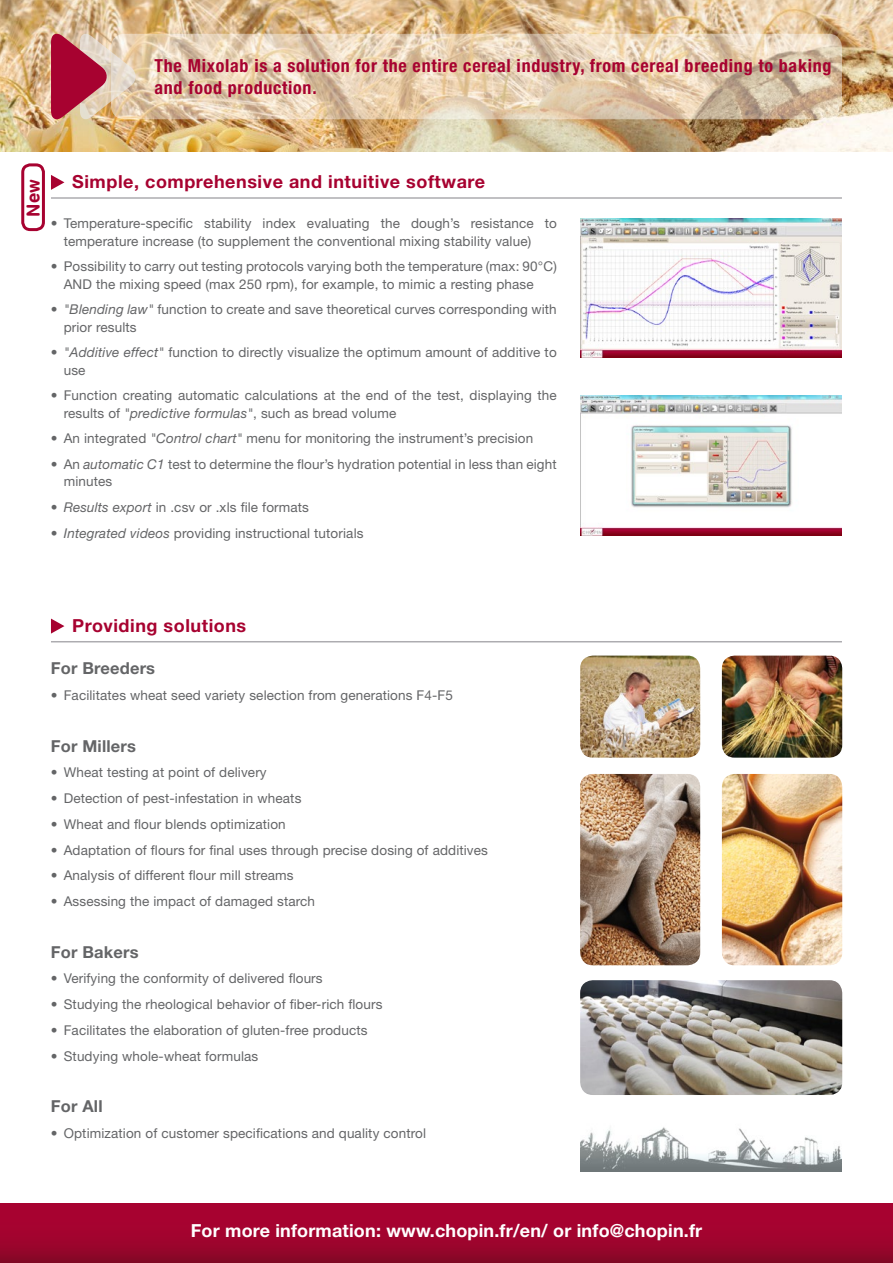
<style>
.page{position:relative;width:893px;height:1263px;background:#fff}
.page>*{position:absolute;margin:0;border:0;box-sizing:border-box;transform-origin:0 0}
.t1{font:700 condensed 18px/22.5px "Helvetica Neue LT Std";letter-spacing:.04em;color:#a70230}
.t2{font:700 18px "Helvetica Neue LT Std";letter-spacing:.03em;color:#a70230}
.t3{font:700 18px "Helvetica Neue LT Std";letter-spacing:.01em;color:#fff}
.t4{font:18px "Swiss 721 BT Bold Rounded";color:#a70230}
.t5{font:700 16.5px "Helvetica Neue LT Std";letter-spacing:.01em;color:#646567}
.t6{font:13.5px/17.2px "Helvetica Neue LT Std";letter-spacing:.01em;color:#646567}
.s1{font-style:italic}
</style>
<div class="page">
<img style="left:0;top:0;width:893px;height:152px">
<svg style="left:111px;top:34px;width:731px;height:85px;background:#e2ccb0"></svg>
<svg style="left:51px;top:31px;width:86px;height:91px;background:#cc807f"></svg>
<hr style="left:51px;top:197px;width:791px;height:2px;background:#adacb0">
<hr style="left:51px;top:641px;width:791px;height:1px;background:#adacb0">
<svg style="left:51px;top:175px;width:13px;height:15px"></svg>
<svg style="left:51px;top:619px;width:13px;height:15px"></svg>
<div style="left:0;top:1203px;width:893px;height:60px;background:linear-gradient(to bottom,#b00133,#8d0728)"></div>
<img style="left:580px;top:218px;width:262px;height:140px">
<img style="left:580px;top:396px;width:262px;height:139px">
<img style="left:580px;top:656px;width:120px;height:102px">
<img style="left:580px;top:774px;width:120px;height:191px">
<img style="left:580px;top:980px;width:262px;height:115px">
<img style="left:580px;top:1127px;width:262px;height:44px">
<img style="left:722px;top:656px;width:120px;height:102px">
<img style="left:722px;top:774px;width:120px;height:191px">
<div style="left:21px;top:163px;width:24px;height:68px;border:3px solid #a70230;border-radius:8px"></div>
<h1 class="t1" style="left:154px;top:54px;width:678px">The Mixolab is a solution for the entire cereal industry, from cereal breeding to baking and food production.</h1>
<h1 class="t4" style="left:22px;top:217px;width:40px;rotate:-90deg">New</h1>
<h1 class="t2" style="left:72px;top:170px;width:414px">Simple, comprehensive and intuitive software</h1>
<p class="t6" style="left:64px;top:215px;width:495px;text-indent:-13px">• Temperature-specific stability index evaluating the dough’s resistance to temperature increase (to supplement the conventional mixing stability value)</p>
<p class="t6" style="left:64px;top:258px;width:495px;text-indent:-13px">• Possibility to carry out testing protocols varying both the temperature (max: 90°C)<br>AND the mixing speed (max 250 rpm), for example, to mimic a resting phase</p>
<p class="t6" style="left:64px;top:301px;width:495px;text-indent:-13px">• <span class="s1">"Blending law"</span> function to create and save theoretical curves corresponding with prior results</p>
<p class="t6" style="left:64px;top:344px;width:494px;text-indent:-13px">• <span class="s1">"Additive effect"</span> function to directly visualize the optimum amount of additive to use</p>
<p class="t6" style="left:64px;top:387px;width:495px;text-indent:-13px">• Function creating automatic calculations at the end of the test, displaying the results of <span class="s1">"predictive formulas"</span>, such as bread volume</p>
<p class="t6" style="left:51px;top:430px;width:484px">• An integrated <span class="s1">"Control chart"</span> menu for monitoring the instrument’s precision</p>
<p class="t6" style="left:64px;top:456px;width:494px;text-indent:-13px">• An <span class="s1">automatic C1</span> test to determine the flour’s hydration potential in less than eight minutes</p>
<p class="t6" style="left:51px;top:499px;width:260px">• <span class="s1">Results export</span> in .csv or .xls file formats</p>
<p class="t6" style="left:51px;top:524px;width:314px">• <span class="s1">Integrated videos</span> providing instructional tutorials</p>
<h1 class="t2" style="left:72px;top:614px;width:176px">Providing solutions</h1>
<p class="t5" style="left:51px;top:658px;width:106px">For Breeders</p>
<p class="t6" style="left:51px;top:686px;width:403px">• Facilitates wheat seed variety selection from generations F4-F5</p>
<p class="t5" style="left:51px;top:735px;width:87px">For Millers</p>
<p class="t6" style="left:51px;top:764px;width:217px">• Wheat testing at point of delivery</p>
<p class="t6" style="left:51px;top:789px;width:252px">• Detection of pest-infestation in wheats</p>
<p class="t6" style="left:51px;top:815px;width:236px">• Wheat and flour blends optimization</p>
<p class="t6" style="left:51px;top:841px;width:438px">• Adaptation of flours for final uses through precise dosing of additives</p>
<p class="t6" style="left:51px;top:867px;width:244px">• Analysis of different flour mill streams</p>
<p class="t6" style="left:51px;top:892px;width:266px">• Assessing the impact of damaged starch</p>
<p class="t5" style="left:51px;top:941px;width:89px">For Bakers</p>
<p class="t6" style="left:51px;top:970px;width:273px">• Verifying the conformity of delivered flours</p>
<p class="t6" style="left:51px;top:995px;width:333px">• Studying the rheological behavior of fiber-rich flours</p>
<p class="t6" style="left:51px;top:1021px;width:318px">• Facilitates the elaboration of gluten-free products</p>
<p class="t6" style="left:51px;top:1047px;width:209px">• Studying whole-wheat formulas</p>
<p class="t5" style="left:51px;top:1096px;width:53px">For All</p>
<p class="t6" style="left:51px;top:1124px;width:377px">• Optimization of customer specifications and quality control</p>
<h1 class="t3" style="left:191px;top:1219px;width:513px">For more information: www.chopin.fr/en/ or info@chopin.fr</h1>
</div>
